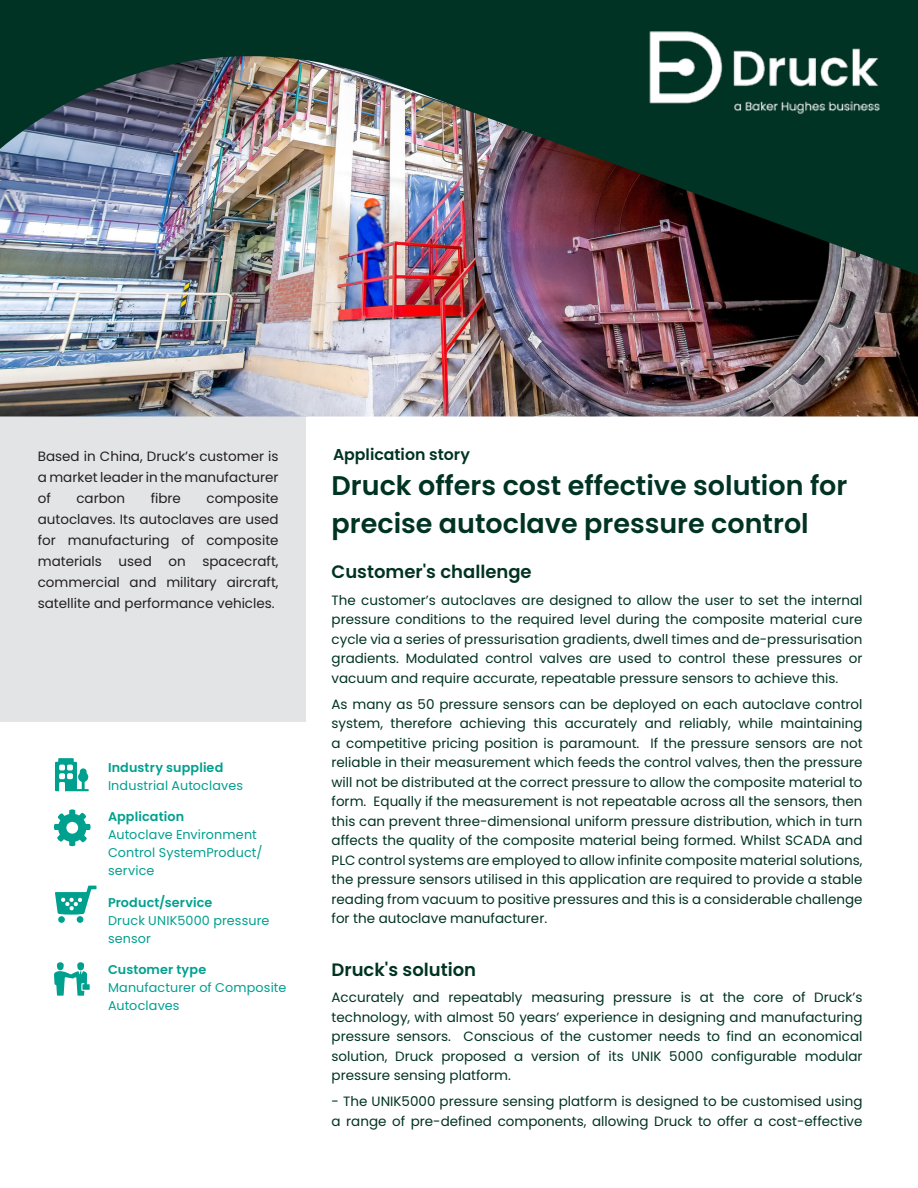
<style>
.page{position:relative;width:918px;height:1188px;background:#fff}
.page>*{position:absolute;margin:0;border:0;box-sizing:border-box;transform-origin:0 0}
._10_5pt-body_subhead{font:600 27px/37.5px "Poppins";color:#003323}
._8_5pt-bullet{font:600 18px "Poppins";color:#003323}
._8_5pt-body_text{font:600 18px "Poppins";color:#003323}
._10_5pt-body_subhead-2{font:600 15.75px "Poppins";color:#003323}
._8_5pt-bullet-2{font:13.5px/19.5px "Poppins";color:#003323;text-align:justify}
._8_5pt-body_text-2{font:13.5px/19.5px "Poppins";color:#003323;text-align:justify}
._8_5pt-body_text-3{font:13.5px/21px "Poppins";color:#231f20;text-align:justify}
._9_5pt_12-body_text{font:12.75px/18px "Poppins";letter-spacing:.01em;color:#00a08f}
.s1{font-weight:600}
</style>
<div class="page">
<div style="left:0;top:415px;width:306px;height:306px;background:#e3e4e6"></div>
<div style="left:0;top:0;width:918px;height:298px;background:#003323"></div>
<img style="left:0;top:56px;width:918px;height:360px">
<svg style="left:55px;top:758px;width:34px;height:33px"></svg>
<svg style="left:53px;top:809px;width:38px;height:37px"></svg>
<svg style="left:54px;top:962px;width:36px;height:34px"></svg>
<div style="left:77px;top:916px;width:6px;height:7px;background:#00a08f;border-radius:50%"></div>
<div style="left:58px;top:916px;width:7px;height:7px;background:#00a08f;border-radius:50%"></div>
<svg style="left:55px;top:886px;width:42px;height:29px"></svg>
<img style="left:615px;top:31px;width:273px;height:106px">
<p class="_8_5pt-body_text-3" style="left:38px;top:446px;width:242px">Based in China, Druck’s customer is a market leader in the manufacturer of</p>
<p class="_8_5pt-body_text-3" style="left:76px;top:488px;width:50px">carbon</p>
<p class="_8_5pt-body_text-3" style="left:151px;top:488px;width:32px">fibre</p>
<p class="_8_5pt-body_text-3" style="left:38px;top:488px;width:242px;text-indent:169px">composite autoclaves. Its autoclaves are used for manufacturing of composite materials used on spacecraft, commercial and military aircraft, satellite and performance vehicles.</p>
<p class="_9_5pt_12-body_text" style="left:108px;top:758px;width:137px"><span class="s1">Industry supplied<br></span>Industrial Autoclaves</p>
<p class="_9_5pt_12-body_text" style="left:108px;top:808px;width:156px"><span class="s1">Application<br></span>Autoclave Environment<br>Control SystemProduct/ service</p>
<p class="_9_5pt_12-body_text" style="left:108px;top:893px;width:163px"><span class="s1">Product/service<br></span>Druck UNIK5000 pressure sensor</p>
<p class="_9_5pt_12-body_text" style="left:108px;top:961px;width:180px"><span class="s1">Customer type<br></span>Manufacturer of Composite<br>Autoclaves</p>
<p class="_10_5pt-body_subhead-2" style="left:333px;top:445px;width:138px">Application story</p>
<p class="_10_5pt-body_subhead" style="left:332px;top:467px;width:517px">Druck offers cost effective solution for precise autoclave pressure control</p>
<p class="_8_5pt-bullet" style="left:332px;top:562px;width:202px">Customer's challenge</p>
<p class="_8_5pt-bullet-2" style="left:332px;top:590px;width:533px">The customer’s autoclaves are designed to allow the user to set the internal pressure conditions to the required level during the composite material cure cycle via a series of pressurisation gradients, dwell times and de-pressurisation gradients. Modulated control valves are used to control these pressures or vacuum and require accurate, repeatable pressure sensors to achieve this.</p>
<p class="_8_5pt-bullet-2" style="left:332px;top:694px;width:533px">As many as 50 pressure sensors can be deployed on each autoclave control system, therefore achieving this accurately and reliably, while maintaining a competitive pricing position is paramount. If the pressure sensors are not reliable in their measurement which feeds the control valves, then the pressure will not be distributed at the correct pressure to allow the composite material to form. Equally if the measurement is not repeatable across all the sensors, then this can prevent three-dimensional uniform pressure distribution, which in turn affects the quality of the composite material being formed. Whilst SCADA and PLC control systems are employed to allow infinite composite material solutions, the pressure sensors utilised in this application are required to provide a stable reading from vacuum to positive pressures and this is a considerable challenge for the autoclave manufacturer.</p>
<p class="_8_5pt-body_text" style="left:332px;top:959px;width:146px">Druck's solution</p>
<p class="_8_5pt-body_text-2" style="left:332px;top:988px;width:533px">Accurately and repeatably measuring pressure is at the core of Druck’s technology, with almost 50 years’ experience in designing and manufacturing pressure sensors. Conscious of the customer needs to find an economical solution, Druck proposed a version of its UNIK 5000 configurable modular pressure sensing platform.</p>
<p class="_8_5pt-body_text-2" style="left:332px;top:1092px;width:533px">- The UNIK5000 pressure sensing platform is designed to be customised using a range of pre-defined components, allowing Druck to offer a cost-effective</p>
</div>
